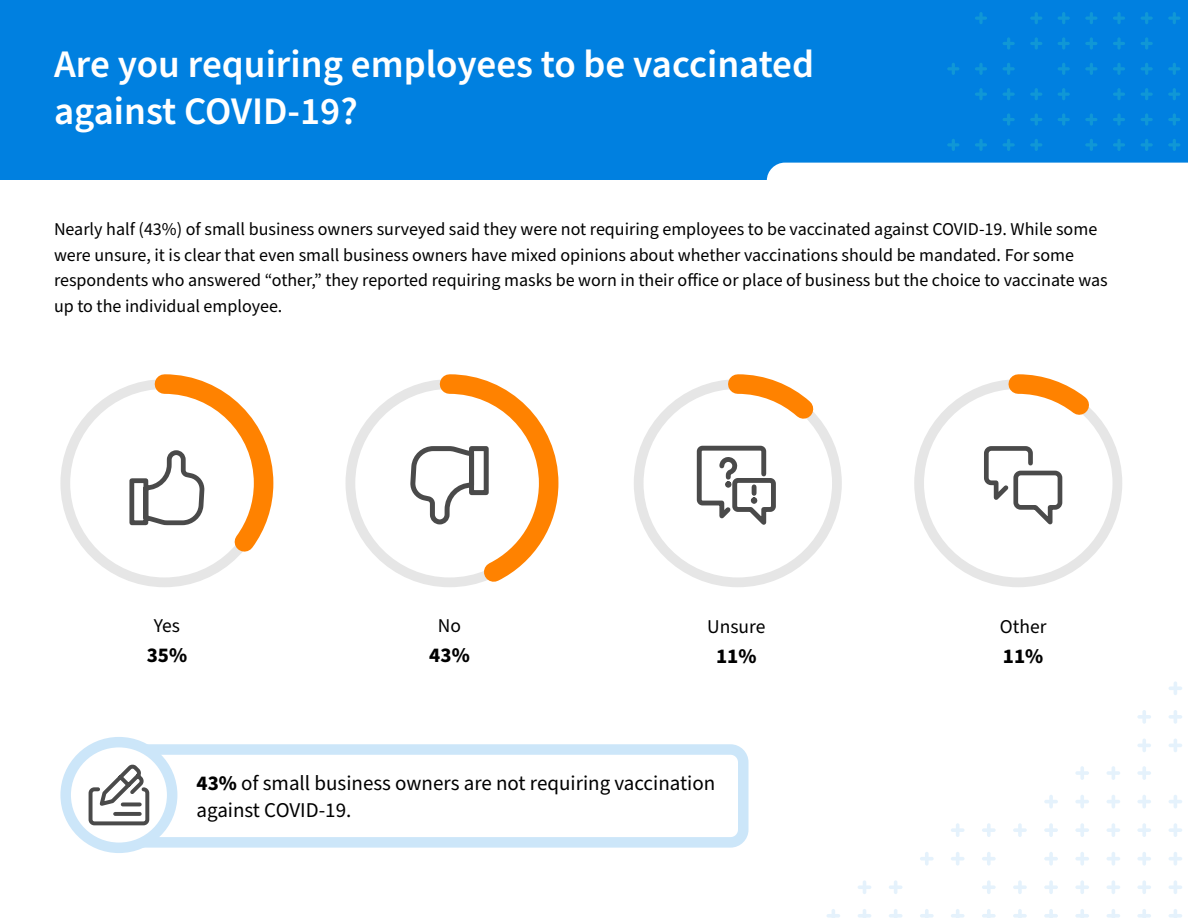
<style>
.page{position:relative;width:1188px;height:918px;background:#fff}
.page>*{position:absolute;margin:0;border:0;box-sizing:border-box;transform-origin:0 0}
.heading_3{font:600 39px/46.5px "Source Sans Pro";color:#fff}
.Intro_para{font:21px/27px "Source Sans Pro";color:#000}
.Chart_number{font:700 21px "Source Sans Pro";color:#000}
.Chart_number-2{font:19.5px "Source Sans Pro";color:#000}
.Body{font:18px/25.5px "Source Sans Pro";color:#000}
.s1{font-weight:700}
</style>
<div class="page">
<div style="left:0;top:0;width:1188px;height:180px;background:#0080e0"></div>
<svg style="left:1168px;top:88px;width:12px;height:12px"></svg>
<svg style="left:1141px;top:88px;width:12px;height:12px"></svg>
<svg style="left:1113px;top:88px;width:12px;height:12px"></svg>
<svg style="left:1058px;top:88px;width:12px;height:12px"></svg>
<svg style="left:1168px;top:113px;width:12px;height:13px"></svg>
<svg style="left:1141px;top:113px;width:12px;height:13px"></svg>
<svg style="left:1113px;top:114px;width:12px;height:12px"></svg>
<svg style="left:1085px;top:113px;width:12px;height:13px"></svg>
<svg style="left:1058px;top:113px;width:12px;height:13px"></svg>
<svg style="left:1168px;top:139px;width:12px;height:12px"></svg>
<svg style="left:1141px;top:139px;width:12px;height:12px"></svg>
<svg style="left:1113px;top:139px;width:12px;height:12px"></svg>
<svg style="left:1085px;top:139px;width:12px;height:12px"></svg>
<svg style="left:1030px;top:88px;width:12px;height:12px"></svg>
<svg style="left:1003px;top:88px;width:12px;height:12px"></svg>
<svg style="left:975px;top:88px;width:12px;height:12px"></svg>
<svg style="left:1030px;top:113px;width:12px;height:13px"></svg>
<svg style="left:1003px;top:113px;width:12px;height:13px"></svg>
<svg style="left:1030px;top:139px;width:12px;height:12px"></svg>
<svg style="left:1003px;top:139px;width:12px;height:12px"></svg>
<svg style="left:975px;top:139px;width:12px;height:12px"></svg>
<svg style="left:947px;top:139px;width:12px;height:12px"></svg>
<svg style="left:1168px;top:12px;width:12px;height:12px"></svg>
<svg style="left:1141px;top:12px;width:12px;height:12px"></svg>
<svg style="left:1113px;top:12px;width:12px;height:12px"></svg>
<svg style="left:1085px;top:12px;width:12px;height:12px"></svg>
<svg style="left:1058px;top:12px;width:12px;height:12px"></svg>
<svg style="left:1141px;top:37px;width:12px;height:13px"></svg>
<svg style="left:1113px;top:37px;width:12px;height:12px"></svg>
<svg style="left:1085px;top:37px;width:12px;height:13px"></svg>
<svg style="left:1058px;top:37px;width:12px;height:13px"></svg>
<svg style="left:1168px;top:63px;width:12px;height:12px"></svg>
<svg style="left:1141px;top:63px;width:12px;height:12px"></svg>
<svg style="left:1113px;top:63px;width:12px;height:12px"></svg>
<svg style="left:1085px;top:63px;width:12px;height:12px"></svg>
<svg style="left:1058px;top:63px;width:12px;height:12px"></svg>
<svg style="left:1030px;top:12px;width:12px;height:12px"></svg>
<svg style="left:975px;top:12px;width:12px;height:12px"></svg>
<svg style="left:1030px;top:37px;width:12px;height:13px"></svg>
<svg style="left:1003px;top:37px;width:12px;height:13px"></svg>
<svg style="left:1003px;top:63px;width:12px;height:12px"></svg>
<svg style="left:975px;top:63px;width:12px;height:12px"></svg>
<svg style="left:947px;top:63px;width:12px;height:12px"></svg>
<div style="left:767px;top:163px;width:421px;height:17px;background:#fff"></div>
<svg style="left:1169px;top:909px;width:13px;height:9px"></svg>
<svg style="left:1137px;top:909px;width:14px;height:9px"></svg>
<svg style="left:1169px;top:880px;width:13px;height:14px"></svg>
<svg style="left:1137px;top:880px;width:14px;height:14px"></svg>
<svg style="left:1169px;top:852px;width:13px;height:14px"></svg>
<svg style="left:1137px;top:852px;width:14px;height:14px"></svg>
<svg style="left:1107px;top:909px;width:13px;height:9px"></svg>
<svg style="left:1075px;top:909px;width:14px;height:9px"></svg>
<svg style="left:1044px;top:909px;width:14px;height:9px"></svg>
<svg style="left:1013px;top:909px;width:14px;height:9px"></svg>
<svg style="left:1107px;top:880px;width:13px;height:14px"></svg>
<svg style="left:1075px;top:880px;width:14px;height:14px"></svg>
<svg style="left:1044px;top:880px;width:14px;height:14px"></svg>
<svg style="left:1013px;top:880px;width:14px;height:14px"></svg>
<svg style="left:1107px;top:852px;width:13px;height:14px"></svg>
<svg style="left:1075px;top:852px;width:14px;height:14px"></svg>
<svg style="left:1044px;top:852px;width:14px;height:14px"></svg>
<svg style="left:1169px;top:823px;width:13px;height:14px"></svg>
<svg style="left:1137px;top:823px;width:14px;height:14px"></svg>
<svg style="left:1169px;top:795px;width:13px;height:13px"></svg>
<svg style="left:1137px;top:795px;width:14px;height:13px"></svg>
<svg style="left:1137px;top:766px;width:14px;height:14px"></svg>
<svg style="left:1107px;top:823px;width:13px;height:14px"></svg>
<svg style="left:1075px;top:823px;width:14px;height:14px"></svg>
<svg style="left:1044px;top:823px;width:14px;height:14px"></svg>
<svg style="left:1013px;top:823px;width:14px;height:14px"></svg>
<svg style="left:1107px;top:795px;width:13px;height:13px"></svg>
<svg style="left:1075px;top:795px;width:14px;height:13px"></svg>
<svg style="left:1044px;top:795px;width:14px;height:13px"></svg>
<svg style="left:1107px;top:766px;width:13px;height:14px"></svg>
<svg style="left:1075px;top:766px;width:14px;height:14px"></svg>
<svg style="left:1169px;top:739px;width:13px;height:13px"></svg>
<svg style="left:1137px;top:739px;width:14px;height:13px"></svg>
<svg style="left:1169px;top:710px;width:13px;height:14px"></svg>
<svg style="left:1137px;top:710px;width:14px;height:14px"></svg>
<svg style="left:1169px;top:681px;width:13px;height:14px"></svg>
<svg style="left:982px;top:909px;width:14px;height:9px"></svg>
<svg style="left:951px;top:909px;width:14px;height:9px"></svg>
<svg style="left:982px;top:880px;width:14px;height:14px"></svg>
<svg style="left:982px;top:852px;width:14px;height:14px"></svg>
<svg style="left:951px;top:852px;width:14px;height:14px"></svg>
<svg style="left:920px;top:909px;width:14px;height:9px"></svg>
<svg style="left:889px;top:909px;width:14px;height:9px"></svg>
<svg style="left:858px;top:909px;width:13px;height:9px"></svg>
<svg style="left:826px;top:909px;width:14px;height:9px"></svg>
<svg style="left:889px;top:880px;width:14px;height:14px"></svg>
<svg style="left:858px;top:880px;width:13px;height:14px"></svg>
<svg style="left:920px;top:852px;width:14px;height:14px"></svg>
<svg style="left:982px;top:823px;width:14px;height:14px"></svg>
<svg style="left:951px;top:823px;width:14px;height:14px"></svg>
<div style="left:119px;top:744px;width:630px;height:104px;border:10px solid #cce6f9;border-radius:13px"></div>
<svg style="left:66px;top:742px;width:106px;height:106px"></svg>
<div style="left:60px;top:737px;width:117px;height:116px;border:10px solid #cce6f9;border-radius:50%"></div>
<svg style="left:87px;top:761px;width:64px;height:66px"></svg>
<div style="left:60px;top:379px;width:208px;height:208px;border:10px solid #e6e6e6;border-radius:50%"></div>
<div style="left:634px;top:379px;width:208px;height:208px;border:10px solid #e6e6e6;border-radius:50%"></div>
<svg style="left:718px;top:374px;width:113px;height:63px"></svg>
<div style="left:914px;top:379px;width:208px;height:208px;border:10px solid #e6e6e6;border-radius:50%"></div>
<svg style="left:999px;top:374px;width:108px;height:58px"></svg>
<svg style="left:127px;top:374px;width:147px;height:195px"></svg>
<svg style="left:408px;top:374px;width:151px;height:213px"></svg>
<svg style="left:984px;top:446px;width:79px;height:79px"></svg>
<svg style="left:696px;top:445px;width:80px;height:80px"></svg>
<p class="heading_3" style="left:54px;top:42px;width:762px">Are you requiring employees to be vaccinated against COVID-19?</p>
<p class="Body" style="left:54px;top:217px;width:1055px">Nearly half (43%) of small business owners surveyed said they were not requiring employees to be vaccinated against COVID-19. While some were unsure, it is clear that even small business owners have mixed opinions about whether vaccinations should be mandated. For some respondents who answered “other,” they reported requiring masks be worn in their office or place of business but the choice to vaccinate was up to the individual employee.</p>
<p class="Chart_number-2" style="left:154px;top:612px;width:28px">Yes</p>
<p class="Chart_number" style="left:147px;top:641px;width:42px">35%</p>
<p class="Chart_number-2" style="left:438px;top:613px;width:25px">No</p>
<p class="Chart_number" style="left:429px;top:641px;width:42px">43%</p>
<p class="Chart_number-2" style="left:707px;top:613px;width:60px">Unsure</p>
<p class="Chart_number" style="left:716px;top:642px;width:42px">11%</p>
<p class="Intro_para" style="left:196px;top:770px;width:520px"><span class="s1">43%</span> of small business owners are not requiring vaccination against COVID-19.</p>
<p class="Chart_number-2" style="left:1000px;top:613px;width:48px">Other</p>
<p class="Chart_number" style="left:1003px;top:642px;width:42px">11%</p>
</div>
